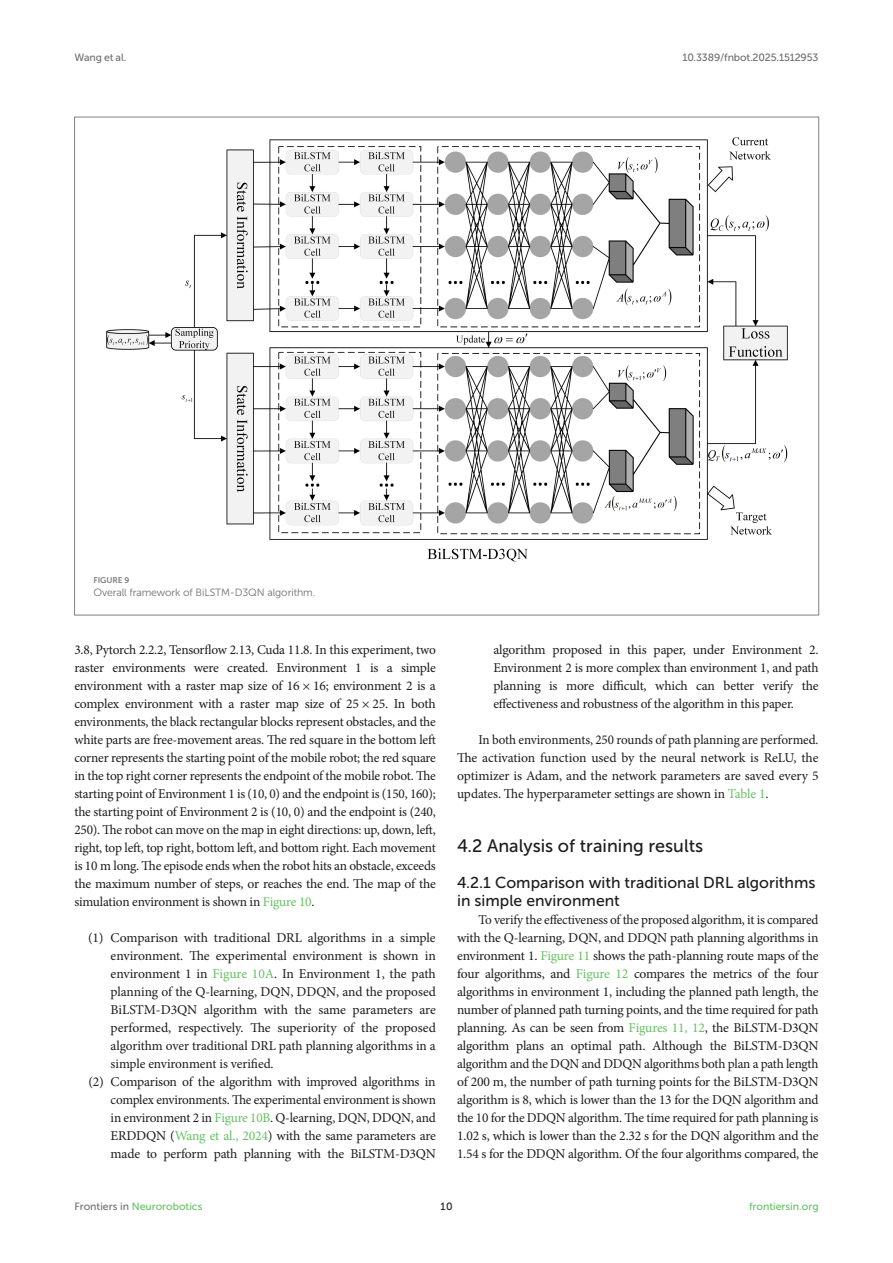
<style>
.page{position:relative;width:893px;height:1263px;background:#fff}
.page>*{position:absolute;margin:0;border:0;box-sizing:border-box;transform-origin:0 0}
.HEAD_2{font:18px "Museo Sans 500";color:#1b1c1b}
.HEAD_3_after_HEAD_2{font:15.75px/18px "Museo Sans 500";color:#1b1c1b}
.TEXT{font:13.5px/18px "Minion Pro";letter-spacing:-.015em;color:#1b1c1b;text-align:justify}
.NL_BLW{font:13.5px/18px "Minion Pro";letter-spacing:-.015em;color:#1b1c1b;text-align:justify}
.NL_ABV{font:13.5px/18px "Minion Pro";letter-spacing:-.005em;color:#1b1c1b;text-align:justify}
.t1{font:10.5px "Museo Sans 500";color:#65c161}
.FIG_LEG{font:10.5px "Museo Sans 300";letter-spacing:-.01em;color:#706f70}
.t2{font:10.5px "Museo Sans 500";letter-spacing:-.015em;color:#706f70}
.t3{font:10.5px "Museo Sans 500";color:#1b1c1b}
.FIG_HD{font:8.25px "Museo Sans 700";letter-spacing:-.01em;color:#7e7f7f}
.s1{color:#65c161}
.s2{color:#706f70}
</style>
<div class="page">
<img style="left:106px;top:137px;width:682px;height:425px">
<p class="t2" style="left:74px;top:51px;width:53px">Wang et al.</p>
<p class="t2" style="left:682px;top:51px;width:138px">10.3389/fnbot.2025.1512953</p>
<p class="FIG_HD" style="left:94px;top:575px;width:37px">FIGURE 9</p>
<p class="FIG_LEG" style="left:94px;top:587px;width:223px">Overall framework of BiLSTM-D3QN algorithm.</p>
<p class="TEXT" style="left:74px;top:641px;width:363px">3.8, Pytorch 2.2.2, Tensorflow 2.13, Cuda 11.8. In this experiment, two raster environments were created. Environment 1 is a simple environment with a raster map size of 16 × 16; environment 2 is a complex environment with a raster map size of 25 × 25. In both environments, the black rectangular blocks represent obstacles, and the white parts are free-movement areas. The red square in the bottom left corner represents the starting point of the mobile robot; the red square in the top right corner represents the endpoint of the mobile robot. The starting point of Environment 1 is (10, 0) and the endpoint is (150, 160); the starting point of Environment 2 is (10, 0) and the endpoint is (240, 250). The robot can move on the map in eight directions: up, down, left, right, top left, top right, bottom left, and bottom right. Each movement is 10 m long. The episode ends when the robot hits an obstacle, exceeds the maximum number of steps, or reaches the end. The map of the simulation environment is shown in <span class="s1">Figure 10</span>.</p>
<p class="NL_ABV" style="left:111px;top:929px;width:327px;text-indent:-23px">(1) Comparison with traditional DRL algorithms in a simple environment. The experimental environment is shown in environment 1 in <span class="s1">Figure 10A</span>. In Environment 1, the path planning of the Q-learning, DQN, DDQN, and the proposed BiLSTM-D3QN algorithm with the same parameters are performed, respectively. The superiority of the proposed algorithm over traditional DRL path planning algorithms in a simple environment is verified.</p>
<p class="NL_BLW" style="left:111px;top:1073px;width:327px;text-indent:-22px">(2) Comparison of the algorithm with improved algorithms in complex environments. The experimental environment is shown in environment 2 in <span class="s1">Figure 10B</span>. Q-learning, DQN, DDQN, and ERDDQN (<span class="s1">Wang et al., 2024</span>) with the same parameters are made to perform path planning with the BiLSTM-D3QN</p>
<p class="NL_BLW" style="left:493px;top:641px;width:327px">algorithm proposed in this paper, under Environment 2.<br>Environment 2 is more complex than environment 1, and path planning is more difficult, which can better verify the effectiveness and robustness of the algorithm in this paper.</p>
<p class="TEXT" style="left:457px;top:731px;width:363px;text-indent:21px">In both environments, 250 rounds of path planning are performed.<br>The activation function used by the neural network is ReLU, the optimizer is Adam, and the network parameters are saved every 5 updates. The hyperparameter settings are shown in <span class="s1">Table 1</span>.</p>
<p class="HEAD_2" style="left:457px;top:836px;width:248px">4.2 Analysis of training results</p>
<p class="HEAD_3_after_HEAD_2" style="left:457px;top:874px;width:360px">4.2.1 Comparison with traditional DRL algorithms in simple environment</p>
<p class="TEXT" style="left:457px;top:911px;width:363px;text-indent:21px">To verify the effectiveness of the proposed algorithm, it is compared with the Q-learning, DQN, and DDQN path planning algorithms in environment 1. <span class="s1">Figure 11</span> shows the path-planning route maps of the four algorithms, and <span class="s1">Figure 12</span> compares the metrics of the four algorithms in environment 1, including the planned path length, the number of planned path turning points, and the time required for path planning. As can be seen from <span class="s1">Figures 11, 12</span>, the BiLSTM-D3QN algorithm plans an optimal path. Although the BiLSTM-D3QN algorithm and the DQN and DDQN algorithms both plan a path length of 200 m, the number of path turning points for the BiLSTM-D3QN algorithm is 8, which is lower than the 13 for the DQN algorithm and the 10 for the DDQN algorithm. The time required for path planning is 1.02 s, which is lower than the 2.32 s for the DQN algorithm and the 1.54 s for the DDQN algorithm. Of the four algorithms compared, the</p>
<p class="t1" style="left:74px;top:1200px;width:130px"><span class="s2">Frontiers in</span> Neurorobotics</p>
<p class="t3" style="left:440px;top:1200px;width:14px">10</p>
<p class="t1" style="left:749px;top:1200px;width:71px">frontiersin.org</p>
</div>
